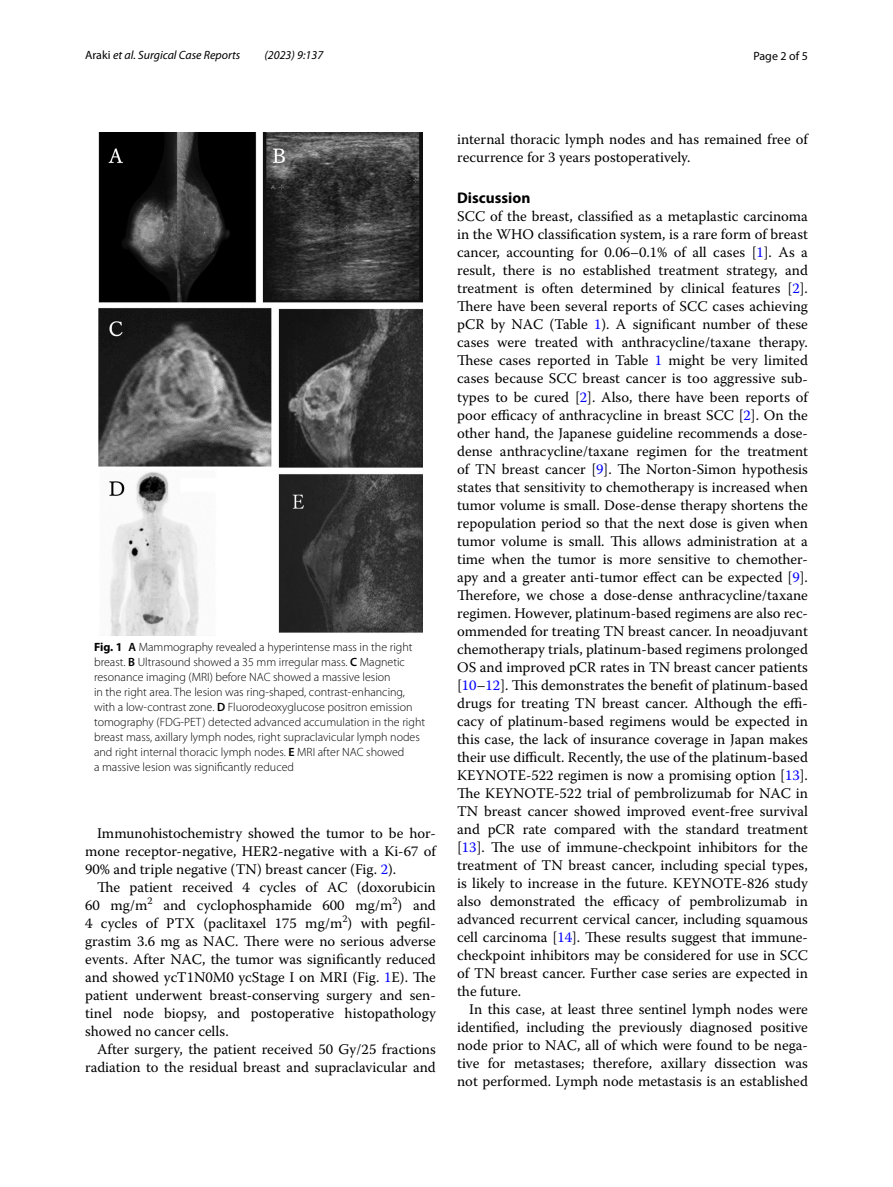
<style>
.page{position:relative;width:893px;height:1187px;background:#fff}
.page>*{position:absolute;margin:0;border:0;box-sizing:border-box;transform-origin:0 0}
.t1{font:700 15.45px "Myriad Pro";color:#000}
.t2{font:14.7px/18px "Warnock Pro";color:#000;text-align:justify}
.t3{font:300 12px/15px "Myriad Pro";color:#000}
.t4{font:italic 12px "Myriad Pro";color:#000}
.t5{font:12px "Myriad Pro";color:#000}
.s1{font-style:normal}
.s2{font-weight:700}
.s3{font-weight:600}
.s4{color:#00f}
</style>
<div class="page">
<img style="left:99px;top:133px;width:323px;height:502px">
<p class="t4" style="left:85px;top:48px;width:157px"><span class="s1">Araki</span> et al. Surgical Case Reports</p>
<p class="t4" style="left:264px;top:48px;width:60px">(2023) 9:137</p>
<p class="t5" style="left:753px;top:48px;width:56px">Page 2 of 5</p>
<p class="t3" style="left:94px;top:639px;width:333px"><span class="s2">Fig. 1</span> <span class="s3">A</span> Mammography revealed a hyperintense mass in the right breast. <span class="s3">B</span> Ultrasound showed a 35 mm irregular mass. <span class="s3">C</span> Magnetic resonance imaging (MRI) before NAC showed a massive lesion<br>in the right area. The lesion was ring-shaped, contrast-enhancing, with a low-contrast zone. <span class="s3">D</span> Fluorodeoxyglucose positron emission tomography (FDG-PET) detected advanced accumulation in the right breast mass, axillary lymph nodes, right supraclavicular lymph nodes and right internal thoracic lymph nodes. <span class="s3">E</span> MRI after NAC showed<br>a massive lesion was significantly reduced</p>
<p class="t2" style="left:85px;top:823px;width:352px;text-indent:12px">Immunohistochemistry showed the tumor to be hor&shy;mone receptor-negative, HER2-negative with a Ki-67 of 90% and triple negative (TN) breast cancer (Fig. <span class="s4">2</span>).</p>
<p class="t2" style="left:85px;top:877px;width:352px;text-indent:12px">The patient received 4 cycles of AC (doxorubicin 60 mg/m<sup>2</sup> and cyclophosphamide 600 mg/m<sup>2</sup>) and 4 cycles of PTX (paclitaxel 175 mg/m<sup>2</sup>) with pegfil&shy;grastim 3.6 mg as NAC. There were no serious adverse events. After NAC, the tumor was significantly reduced and showed ycT1N0M0 ycStage I on MRI (Fig. <span class="s4">1</span>E). The patient underwent breast-conserving surgery and sen&shy;tinel node biopsy, and postoperative histopathology showed no cancer cells.</p>
<p class="t2" style="left:85px;top:1039px;width:352px;text-align:right">After surgery, the patient received 50 Gy/25 fractions radiation to the residual breast and supraclavicular and</p>
<p class="t2" style="left:457px;top:130px;width:352px">internal thoracic lymph nodes and has remained free of recurrence for 3 years postoperatively.</p>
<p class="t1" style="left:457px;top:188px;width:75px">Discussion</p>
<p class="t2" style="left:457px;top:207px;width:352px">SCC of the breast, classified as a metaplastic carcinoma in the WHO classification system, is a rare form of breast cancer, accounting for 0.06–0.1% of all cases [<span class="s4">1</span>]. As a result, there is no established treatment strategy, and treatment is often determined by clinical features [<span class="s4">2</span>].<br>There have been several reports of SCC cases achieving pCR by NAC (Table <span class="s4">1</span>). A significant number of these cases were treated with anthracycline/taxane therapy.<br>These cases reported in Table <span class="s4">1</span> might be very limited cases because SCC breast cancer is too aggressive sub&shy;types to be cured [<span class="s4">2</span>]. Also, there have been reports of poor efficacy of anthracycline in breast SCC [<span class="s4">2</span>]. On the other hand, the Japanese guideline recommends a dose&shy;dense anthracycline/taxane regimen for the treatment of TN breast cancer [<span class="s4">9</span>]. The Norton-Simon hypothesis states that sensitivity to chemotherapy is increased when tumor volume is small. Dose-dense therapy shortens the repopulation period so that the next dose is given when tumor volume is small. This allows administration at a time when the tumor is more sensitive to chemother&shy;apy and a greater anti-tumor effect can be expected [<span class="s4">9</span>].<br>Therefore, we chose a dose-dense anthracycline/taxane regimen. However, platinum-based regimens are also rec&shy;ommended for treating TN breast cancer. In neoadjuvant chemotherapy trials, platinum-based regimens prolonged OS and improved pCR rates in TN breast cancer patients [<span class="s4">10</span>–<span class="s4">12</span>]. This demonstrates the benefit of platinum-based drugs for treating TN breast cancer. Although the effi&shy;cacy of platinum-based regimens would be expected in this case, the lack of insurance coverage in Japan makes their use difficult. Recently, the use of the platinum-based KEYNOTE-522 regimen is now a promising option [<span class="s4">13</span>].<br>The KEYNOTE-522 trial of pembrolizumab for NAC in TN breast cancer showed improved event-free survival and pCR rate compared with the standard treatment [<span class="s4">13</span>]. The use of immune-checkpoint inhibitors for the treatment of TN breast cancer, including special types, is likely to increase in the future. KEYNOTE-826 study also demonstrated the efficacy of pembrolizumab in advanced recurrent cervical cancer, including squamous cell carcinoma [<span class="s4">14</span>]. These results suggest that immune&shy;checkpoint inhibitors may be considered for use in SCC of TN breast cancer. Further case series are expected in the future.</p>
<p class="t2" style="left:457px;top:999px;width:352px;text-indent:12px">In this case, at least three sentinel lymph nodes were identified, including the previously diagnosed positive node prior to NAC, all of which were found to be nega&shy;tive for metastases; therefore, axillary dissection was not performed. Lymph node metastasis is an established</p>
</div>
